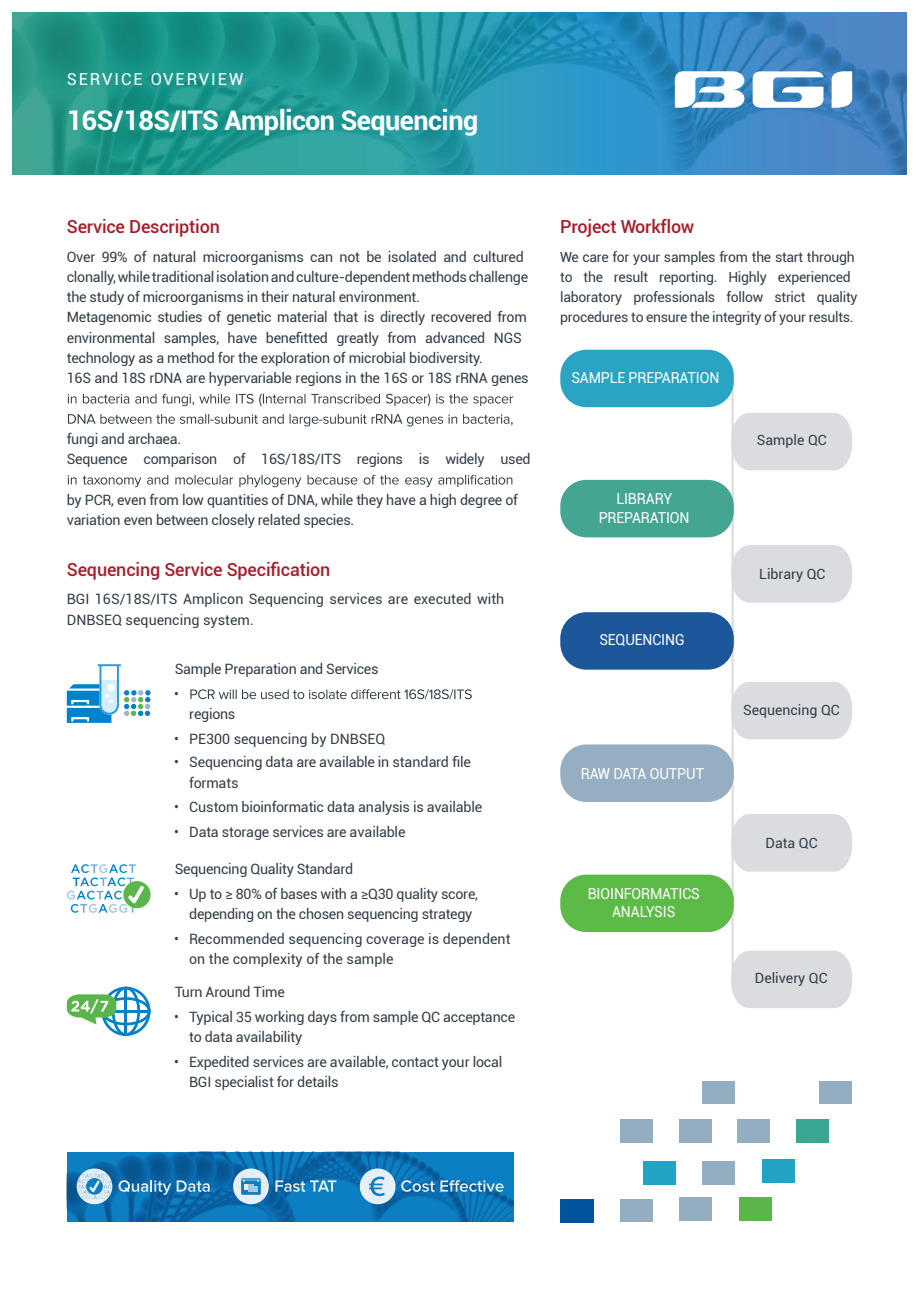
<style>
.page{position:relative;width:919px;height:1289px;background:#fff}
.page>*{position:absolute;margin:0;border:0;box-sizing:border-box;transform-origin:0 0}
.t1{font:700 27px "Roboto";letter-spacing:-.02em;color:#fff}
.t2{font:500 18px "Roboto";letter-spacing:-.01em;color:#a71e2b}
.t3{font:16.5px "Roboto";letter-spacing:.12em;color:#fff}
.t4{font:15.15px/18.1px "Roboto";letter-spacing:-.01em;color:#fff;text-align:center;scale:.94 1}
.t5{font:14.25px/20.2px "Roboto";letter-spacing:-.02em;color:#333e48}
.t6{font:14.25px/20.2px "Roboto";color:#333e48}
.t7{font:14.1px "Roboto";color:#333d47}
.t8{font:13.95px/20.2px "Roboto";letter-spacing:-.02em;color:#333e48}
</style>
<div class="page">
<img style="left:13px;top:13px;width:893px;height:161px">
<div style="left:620px;top:1118px;width:32px;height:24px;background:#93aec1"></div>
<div style="left:679px;top:1118px;width:33px;height:24px;background:#93aec1"></div>
<div style="left:702px;top:1081px;width:33px;height:23px;background:#93aec1"></div>
<div style="left:737px;top:1118px;width:32px;height:24px;background:#93aec1"></div>
<div style="left:796px;top:1118px;width:33px;height:24px;background:#3aa792"></div>
<div style="left:819px;top:1081px;width:33px;height:23px;background:#93aec1"></div>
<div style="left:679px;top:1197px;width:33px;height:23px;background:#93aec1"></div>
<div style="left:739px;top:1197px;width:32px;height:23px;background:#5ab64b"></div>
<div style="left:762px;top:1159px;width:32px;height:23px;background:#21a4c3"></div>
<div style="left:560px;top:1199px;width:33px;height:23px;background:#00549e"></div>
<div style="left:619px;top:1199px;width:33px;height:23px;background:#93aec1"></div>
<div style="left:642px;top:1160px;width:33px;height:24px;background:#21a4c3"></div>
<div style="left:702px;top:1160px;width:32px;height:24px;background:#93aec1"></div>
<img style="left:67px;top:1151px;width:446px;height:70px">
<svg style="left:233px;top:1168px;width:36px;height:36px"></svg>
<svg style="left:241px;top:1177px;width:20px;height:17px"></svg>
<svg style="left:275px;top:1180px;width:61px;height:11px"></svg>
<div style="left:360px;top:1168px;width:35px;height:36px;background:#e6f0f6;border-radius:50%"></div>
<svg style="left:369px;top:1176px;width:15px;height:20px"></svg>
<svg style="left:401px;top:1180px;width:102px;height:11px"></svg>
<svg style="left:177px;top:1180px;width:33px;height:11px"></svg>
<svg style="left:77px;top:1168px;width:35px;height:36px"></svg>
<svg style="left:77px;top:1173px;width:94px;height:26px;background:#5597c4"></svg>
<svg style="left:674px;top:71px;width:70px;height:37px"></svg>
<svg style="left:831px;top:71px;width:21px;height:37px"></svg>
<svg style="left:752px;top:71px;width:71px;height:37px"></svg>
<svg style="left:68px;top:393px;width:445px;height:13px"></svg>
<svg style="left:68px;top:414px;width:444px;height:12px"></svg>
<svg style="left:68px;top:475px;width:444px;height:12px"></svg>
<svg style="left:190px;top:689px;width:282px;height:10px"></svg>
<hr style="left:731px;top:381px;width:2px;height:603px;background:#dbdce0">
<div style="left:731px;top:413px;width:121px;height:57px;background:#dbdce0"></div>
<div style="left:731px;top:545px;width:121px;height:57px;background:#dbdce0"></div>
<svg style="left:731px;top:681px;width:121px;height:58px;background:#dddee1"></svg>
<div style="left:560px;top:480px;width:173px;height:57px;background:#43a592;border-radius:26px"></div>
<svg style="left:560px;top:612px;width:173px;height:57px;background:#285fa0"></svg>
<div style="left:560px;top:744px;width:173px;height:58px;background:#95aec2;border-radius:26px"></div>
<div style="left:560px;top:874px;width:173px;height:58px;background:#5cba47;border-radius:26px"></div>
<div style="left:560px;top:350px;width:173px;height:57px;background:#29a4c2;border-radius:26px"></div>
<svg style="left:731px;top:950px;width:121px;height:58px;background:#dddee1"></svg>
<div style="left:731px;top:814px;width:121px;height:57px;background:#dbdce0"></div>
<svg style="left:67px;top:664px;width:83px;height:59px"></svg>
<svg style="left:67px;top:864px;width:83px;height:48px"></svg>
<svg style="left:67px;top:986px;width:83px;height:49px"></svg>
<p class="t3" style="left:67px;top:67px;width:178px">SERVICE OVERVIEW</p>
<h1 class="t1" style="left:67px;top:101px;width:413px">16S/18S/ITS Amplicon Sequencing</h1>
<p class="t2" style="left:67px;top:214px;width:155px">Service Description</p>
<p class="t5" style="left:67px;top:246px;width:463px">Over 99% of natural microorganisms can not be isolated and cultured clonally, whiletraditional isolationand culture-dependent methods challenge the study of microorganisms in their natural environment.<br>Metagenomic studies of genetic material that is directly recovered from environmental samples, have benefitted greatly from advanced NGS technology as a method for the exploration of microbial biodiversity.<br>16S and 18S rDNA are hypervariable regions in the 16S or 18S rRNA genes</p>
<p class="t5" style="left:67px;top:428px;width:465px">fungi and archaea.<br>Sequence comparison of 16S/18S/ITS regions is widely used</p>
<p class="t5" style="left:67px;top:489px;width:452px">by PCR, even from low quantities of DNA, while they have a high degree of variation even between closely related species.</p>
<p class="t2" style="left:67px;top:556px;width:265px">Sequencing Service Specification</p>
<p class="t6" style="left:67px;top:588px;width:439px">BGI 16S/18S/ITS Amplicon Sequencing services are executed with<br>DNBSEQ sequencing system.</p>
<p class="t5" style="left:174px;top:656px;width:206px;line-height:24.8px">Sample Preparation and Services •</p>
<p class="t5" style="left:189px;top:703px;width:48px">regions</p>
<p class="t6" style="left:174px;top:728px;width:213px">• PE300 sequencing by DNBSEQ</p>
<p class="t5" style="left:189px;top:751px;width:283px;text-indent:-15px">• Sequencing data are available in standard file formats</p>
<p class="t5" style="left:174px;top:796px;width:309px">• Custom bioinformatic data analysis is available</p>
<p class="t5" style="left:174px;top:821px;width:233px">• Data storage services are available</p>
<p class="t5" style="left:175px;top:858px;width:180px">Sequencing Quality Standard</p>
<p class="t5" style="left:189px;top:883px;width:290px;text-indent:-15px">• Up to ≥ 80% of bases with a ≥Q30 quality score, depending on the chosen sequencing strategy</p>
<p class="t6" style="left:189px;top:928px;width:323px;text-indent:-15px">• Recommended sequencing coverage is dependent on the complexity of the sample</p>
<p class="t5" style="left:175px;top:981px;width:111px">Turn Around Time</p>
<p class="t5" style="left:189px;top:1006px;width:327px;text-indent:-15px">• Typical 35 working days from sample QC acceptance to data availability</p>
<p class="t5" style="left:189px;top:1050px;width:315px;text-indent:-15px">• Expedited services are available, contact your local<br>BGI specialist for details</p>
<p class="t2" style="left:560px;top:214px;width:135px">Project Workflow</p>
<p class="t8" style="left:560px;top:246px;width:299px">We care for your samples from the start through to the result reporting. Highly experienced laboratory professionals follow strict quality procedures to ensure the integrity of your results.</p>
<p class="t4" style="left:571px;top:368px;width:159px">SAMPLE PREPARATION</p>
<p class="t4" style="left:598px;top:489px;width:98px">LIBRARY<br>PREPARATION</p>
<p class="t4" style="left:599px;top:630px;width:92px">SEQUENCING</p>
<p class="t4" style="left:580px;top:763px;width:133px">RAW DATA OUTPUT</p>
<p class="t4" style="left:587px;top:884px;width:121px">BIOINFORMATICS<br>ANALYSIS</p>
<p class="t7" style="left:756px;top:430px;width:71px">Sample QC</p>
<p class="t7" style="left:759px;top:563px;width:68px">Library QC</p>
<p class="t7" style="left:743px;top:699px;width:98px">Sequencing QC</p>
<p class="t7" style="left:765px;top:832px;width:53px">Data QC</p>
<p class="t7" style="left:754px;top:968px;width:74px">Delivery QC</p>
</div>
